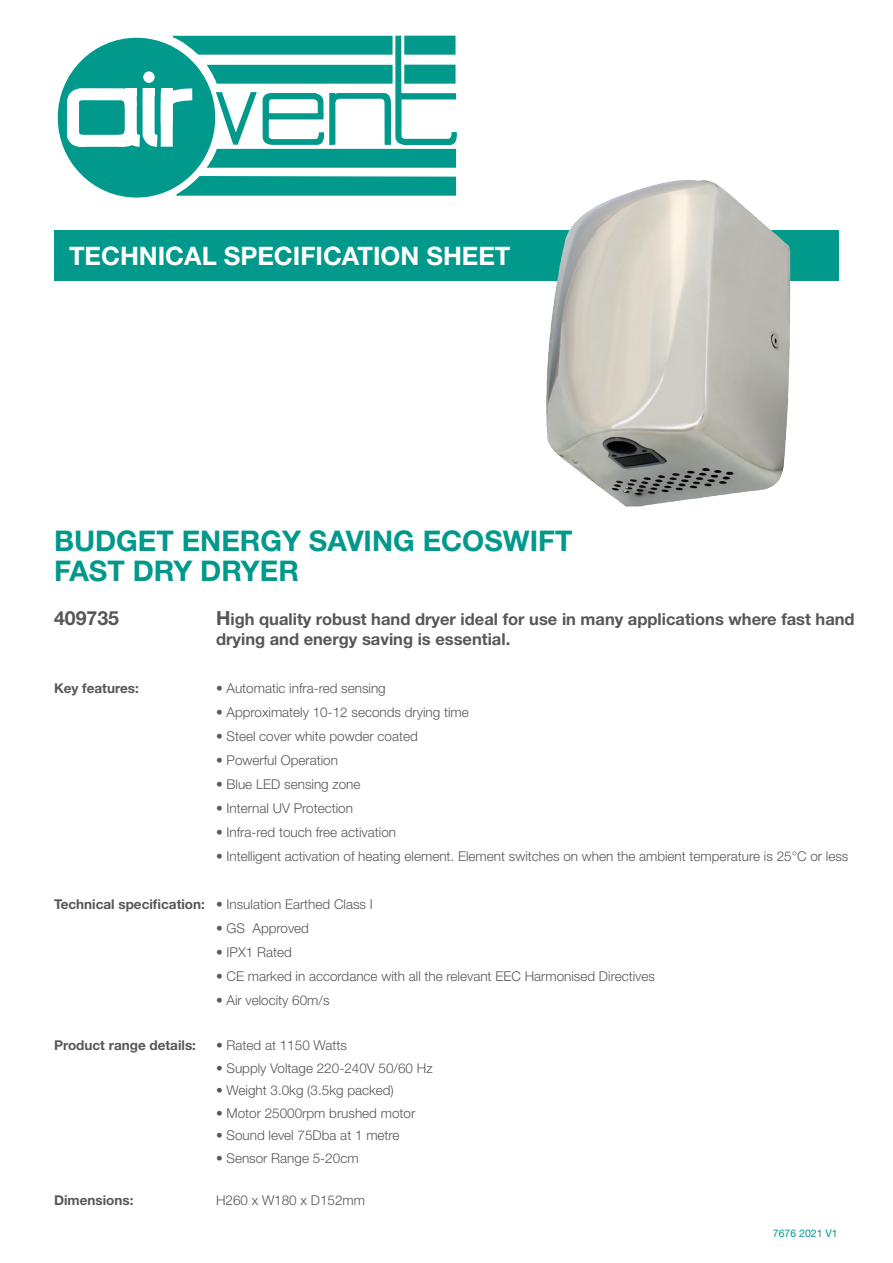
<style>
.page{position:relative;width:893px;height:1263px;background:#fff}
.page>*{position:absolute;margin:0;border:0;box-sizing:border-box;transform-origin:0 0}
.t1{font:700 28.5px/30px "Helvetica Neue LT Std";color:#00998b}
.t2{font:700 25.5px "Helvetica Neue LT Std";color:#fff}
.t3{font:700 19.5px "Helvetica Neue LT Std";color:#575756}
.t4{font:700 16.5px/19.8px "Helvetica Neue LT Std";color:#575756}
.t5{font:300 13.5px "Helvetica Neue LT Std";color:#575756}
.t6{font:700 13.5px "Helvetica Neue LT Std";color:#575756}
.t7{font:10.5px "Helvetica Neue LT Std";color:#00998b}
.s1{font-size:19.5px}
.s2{font-weight:700}
.s3{font-weight:300}
</style>
<div class="page">
<div style="left:54px;top:230px;width:785px;height:51px;background:#00998b"></div>
<div style="left:58px;top:38px;width:156px;height:159px;background:#00998b;border-radius:50%"></div>
<svg style="left:175px;top:175px;width:282px;height:21px;background:#1ba397"></svg>
<svg style="left:61px;top:35px;width:396px;height:133px"></svg>
<img style="left:546px;top:180px;width:244px;height:326px">
<h2 class="t2" style="left:69px;top:240px;width:443px">TECHNICAL SPECIFICATION SHEET</h2>
<h1 class="t1" style="left:54px;top:525px;width:520px">BUDGET ENERGY SAVING ECOSWIFT<br>FAST DRY DRYER</h1>
<h3 class="t3" style="left:54px;top:606px;width:67px">409735</h3>
<p class="t4" style="left:216px;top:609px;width:640px"><span class="s1">H</span>igh quality robust hand dryer ideal for use in many applications where fast hand drying and energy saving is essential.</p>
<p class="t6" style="left:54px;top:680px;width:86px">Key features:</p>
<p class="t5" style="left:216px;top:680px;width:171px"><span class="s2">•</span> Automatic infra-red sensing</p>
<p class="t5" style="left:216px;top:704px;width:254px">• Approximately 10-12 seconds drying time</p>
<p class="t5" style="left:216px;top:728px;width:203px">• Steel cover white powder coated</p>
<p class="t5" style="left:216px;top:752px;width:124px">• Powerful Operation</p>
<p class="t5" style="left:216px;top:776px;width:146px">• Blue LED sensing zone</p>
<p class="t5" style="left:216px;top:800px;width:139px">• Internal UV Protection</p>
<p class="t5" style="left:216px;top:824px;width:182px">• Infra-red touch free activation</p>
<p class="t5" style="left:216px;top:848px;width:634px">• Intelligent activation of heating element. Element switches on when the ambient temperature is 25°C or less</p>
<p class="t6" style="left:54px;top:896px;width:320px">Technical specification: • <span class="s3">Insulation Earthed Class I</span></p>
<p class="t5" style="left:216px;top:920px;width:95px">• GS Approved</p>
<p class="t5" style="left:216px;top:944px;width:77px">• IPX1 Rated</p>
<p class="t5" style="left:216px;top:968px;width:440px">• CE marked in accordance with all the relevant EEC Harmonised Directives</p>
<p class="t5" style="left:216px;top:992px;width:115px">• Air velocity 60m/s</p>
<p class="t6" style="left:54px;top:1037px;width:143px">Product range details:</p>
<p class="t5" style="left:216px;top:1037px;width:132px"><span class="s2">•</span> Rated at 1150 Watts</p>
<p class="t5" style="left:216px;top:1060px;width:218px">• Supply Voltage 220-240V 50/60 Hz</p>
<p class="t5" style="left:216px;top:1082px;width:179px">• Weight 3.0kg (3.5kg packed)</p>
<p class="t5" style="left:216px;top:1105px;width:201px">• Motor 25000rpm brushed motor</p>
<p class="t5" style="left:216px;top:1127px;width:185px">• Sound level 75Dba at 1 metre</p>
<p class="t5" style="left:216px;top:1150px;width:144px">• Sensor Range 5-20cm</p>
<p class="t6" style="left:54px;top:1191px;width:81px">Dimensions:</p>
<p class="t5" style="left:216px;top:1192px;width:151px">H260 x W180 x D152mm</p>
<p class="t7" style="left:773px;top:1227px;width:66px">7676 2021 V1</p>
</div>
